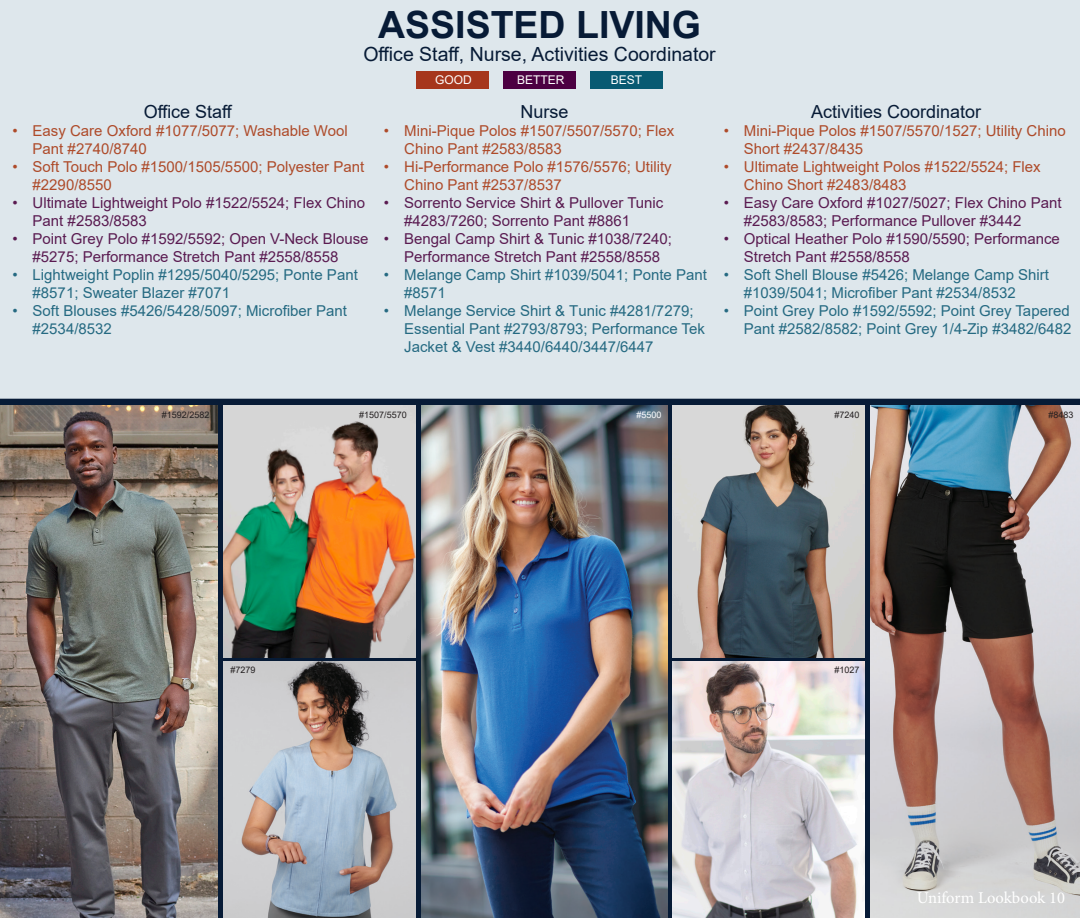
<style>
.page{position:relative;width:1080px;height:918px;background:#fff}
.page>*{position:absolute;margin:0;border:0;box-sizing:border-box;transform-origin:0 0}
.t1{font:700 37.5px "Arial";color:#071b36}
.t2{font:19.5px "Arial";color:#071b36}
.t3{font:18px "Arial";color:#071b36}
.t4{font:16.5px "Minion Pro";color:#fff}
.t5{font:15px/18px "Arial";color:#256a82}
.t6{font:15px/18px "Arial";color:#5a1b51}
.t7{font:15px/18px "Arial";color:#ae4b2a}
.t8{font:12px "Arial";color:#fff}
.t9{font:9px "Arial";color:#231f20}
.t10{font:9px "Arial";color:#fff}
</style>
<div class="page">
<div style="left:0;top:403px;width:1080px;height:515px;background:#071b36"></div>
<div style="left:0;top:0;width:1080px;height:402px;background:#dee7ec"></div>
<hr style="left:0;top:399px;width:1080px;height:4px;background:#071b36">
<img style="left:0;top:405px;width:218px;height:513px">
<img style="left:870px;top:405px;width:209px;height:513px">
<img style="left:421px;top:405px;width:246px;height:513px">
<img style="left:223px;top:405px;width:193px;height:253px">
<img style="left:223px;top:661px;width:193px;height:257px">
<img style="left:672px;top:405px;width:193px;height:253px">
<img style="left:672px;top:661px;width:193px;height:257px">
<div style="left:417px;top:71px;width:72px;height:18px;background:#a6361c"></div>
<div style="left:503px;top:71px;width:73px;height:18px;background:#4c0042"></div>
<div style="left:590px;top:71px;width:73px;height:18px;background:#085a72"></div>
<h1 class="t1" style="left:378px;top:-2px;width:324px">ASSISTED LIVING</h1>
<h2 class="t2" style="left:363px;top:41px;width:354px">Office Staff, Nurse, Activities Coordinator</h2>
<p class="t8" style="left:435px;top:72px;width:38px">GOOD</p>
<p class="t8" style="left:517px;top:72px;width:49px">BETTER</p>
<p class="t8" style="left:611px;top:72px;width:33px">BEST</p>
<p class="t3" style="left:144px;top:99px;width:90px">Office Staff</p>
<p class="t7" style="left:33px;top:121px;width:317px;text-indent:-20px">• Easy Care Oxford #1077/5077; Washable Wool<br>Pant #2740/8740</p>
<p class="t7" style="left:33px;top:157px;width:333px;text-indent:-20px">• Soft Touch Polo #1500/1505/5500; Polyester Pant #2290/8550</p>
<p class="t6" style="left:33px;top:193px;width:334px;text-indent:-20px">• Ultimate Lightweight Polo #1522/5524; Flex Chino<br>Pant #2583/8583</p>
<p class="t6" style="left:33px;top:229px;width:338px;text-indent:-20px">• Point Grey Polo #1592/5592; Open V-Neck Blouse #5275; Performance Stretch Pant #2558/8558</p>
<p class="t5" style="left:33px;top:265px;width:327px;text-indent:-20px">• Lightweight Poplin #1295/5040/5295; Ponte Pant #8571; Sweater Blazer #7071</p>
<p class="t5" style="left:33px;top:301px;width:316px;text-indent:-20px">• Soft Blouses #5426/5428/5097; Microfiber Pant #2534/8532</p>
<p class="t3" style="left:521px;top:99px;width:50px">Nurse</p>
<p class="t7" style="left:404px;top:121px;width:272px;text-indent:-20px">• Mini-Pique Polos #1507/5507/5570; Flex<br>Chino Pant #2583/8583</p>
<p class="t7" style="left:404px;top:157px;width:269px;text-indent:-20px">• Hi-Performance Polo #1576/5576; Utility<br>Chino Pant #2537/8537</p>
<p class="t6" style="left:404px;top:193px;width:261px;text-indent:-20px">• Sorrento Service Shirt &amp; Pullover Tunic #4283/7260; Sorrento Pant #8861</p>
<p class="t6" style="left:384px;top:229px;width:289px;text-align:center">• Bengal Camp Shirt &amp; Tunic #1038/7240;<br>Performance Stretch Pant #2558/8558</p>
<p class="t5" style="left:404px;top:265px;width:304px;text-indent:-20px">• Melange Camp Shirt #1039/5041; Ponte Pant #8571</p>
<p class="t5" style="left:404px;top:301px;width:302px;text-indent:-20px">• Melange Service Shirt &amp; Tunic #4281/7279;<br>Essential Pant #2793/8793; Performance Tek<br>Jacket &amp; Vest #3440/6440/3447/6447</p>
<p class="t3" style="left:811px;top:99px;width:172px">Activities Coordinator</p>
<p class="t7" style="left:744px;top:121px;width:323px;text-indent:-20px">• Mini-Pique Polos #1507/5570/1527; Utility Chino<br>Short #2437/8435</p>
<p class="t7" style="left:744px;top:157px;width:298px;text-indent:-20px">• Ultimate Lightweight Polos #1522/5524; Flex<br>Chino Short #2483/8483</p>
<p class="t6" style="left:744px;top:193px;width:319px;text-indent:-20px">• Easy Care Oxford #1027/5027; Flex Chino Pant #2583/8583; Performance Pullover #3442</p>
<p class="t6" style="left:744px;top:229px;width:317px;text-indent:-20px">• Optical Heather Polo #1590/5590; Performance<br>Stretch Pant #2558/8558</p>
<p class="t5" style="left:744px;top:265px;width:307px;text-indent:-20px">• Soft Shell Blouse #5426; Melange Camp Shirt #1039/5041; Microfiber Pant #2534/8532</p>
<p class="t5" style="left:724px;top:301px;width:349px;text-align:right">• Point Grey Polo #1592/5592; Point Grey Tapered<br>Pant #2582/8582; Point Grey 1/4-Zip #3482/6482</p>
<p class="t9" style="left:162px;top:408px;width:49px">#1592/2582</p>
<p class="t9" style="left:359px;top:408px;width:49px">#1507/5570</p>
<p class="t10" style="left:636px;top:408px;width:27px">#5500</p>
<p class="t9" style="left:834px;top:408px;width:27px">#7240</p>
<p class="t9" style="left:1049px;top:408px;width:27px">#8483</p>
<p class="t9" style="left:230px;top:663px;width:27px">#7279</p>
<p class="t9" style="left:834px;top:663px;width:27px">#1027</p>
<p class="t4" style="left:917px;top:887px;width:150px">Uniform Lookbook 10</p>
</div>
